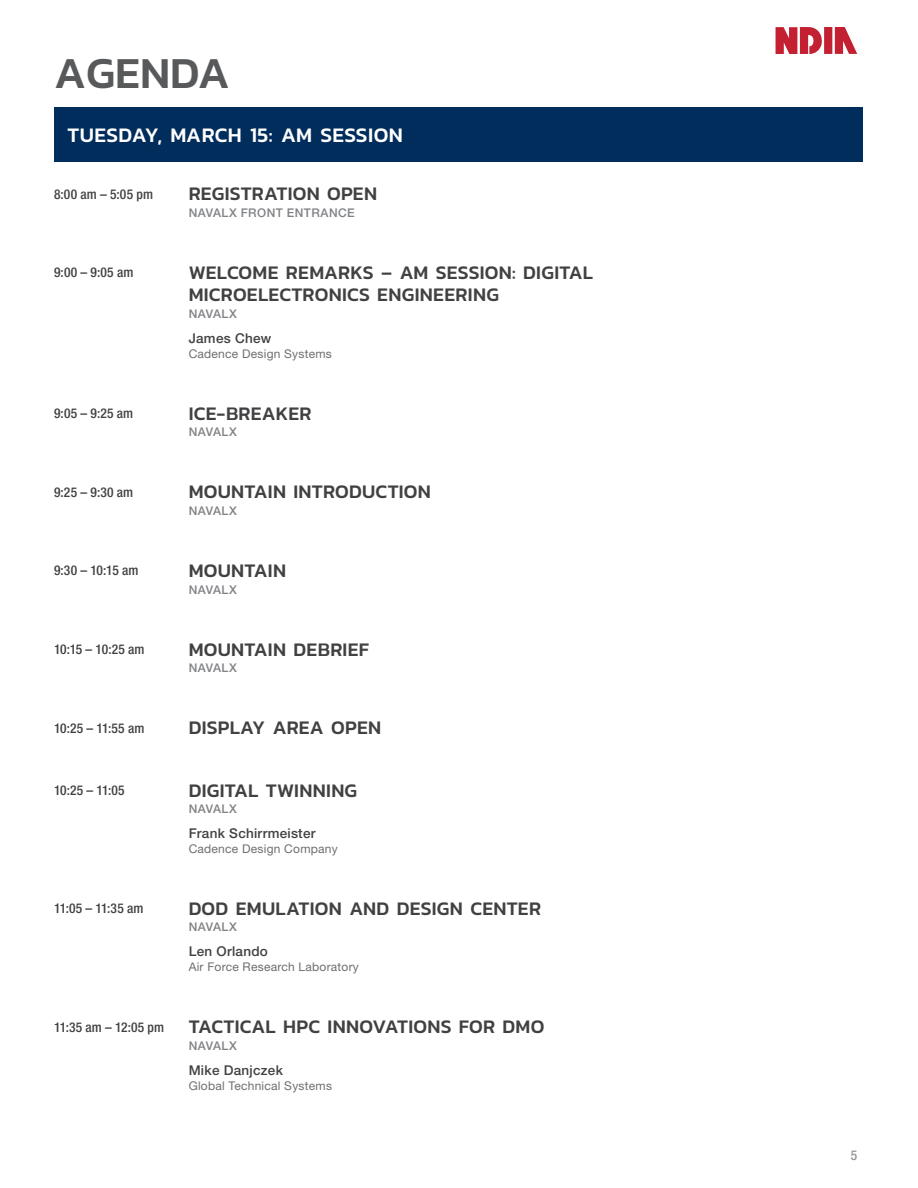
<style>
.page{position:relative;width:918px;height:1188px;background:#fff}
.page>*{position:absolute;margin:0;border:0;box-sizing:border-box;transform-origin:0 0}
.t1{font:500 45px "Kanit";color:#58595b}
.t2{font:500 21px "Kanit";letter-spacing:.02em;color:#fff}
.t3{font:500 19.5px/22.5px "Kanit";letter-spacing:.01em;color:#414042}
.t4{font:500 condensed 13.5px "Helvetica Neue LT Std";letter-spacing:.01em;color:#414042}
.t5{font:500 13.5px "Helvetica Neue LT Std";letter-spacing:.02em;color:#414042}
.t6{font:500 condensed 13.5px "Helvetica Neue LT Std";color:#939598}
.t7{font:12px "Helvetica Neue LT Std";letter-spacing:.02em;color:#6d6e71}
.t8{font:500 12px "Helvetica Neue LT Std";letter-spacing:.04em;color:#808285}
</style>
<div class="page">
<div style="left:824px;top:27px;width:8px;height:27px;background:#c32032"></div>
<svg style="left:835px;top:27px;width:22px;height:27px"></svg>
<svg style="left:776px;top:27px;width:46px;height:27px"></svg>
<div style="left:54px;top:107px;width:808px;height:55px;background:#002d5b"></div>
<h1 class="t1" style="left:54px;top:39px;width:177px">AGENDA</h1>
<p class="t2" style="left:68px;top:120px;width:337px">TUESDAY, MARCH 15: AM SESSION</p>
<p class="t4" style="left:54px;top:186px;width:101px">8:00 am – 5:05 pm</p>
<p class="t3" style="left:189px;top:182px;width:190px">REGISTRATION OPEN</p>
<p class="t8" style="left:189px;top:205px;width:168px">NAVALX FRONT ENTRANCE</p>
<p class="t4" style="left:54px;top:264px;width:81px">9:00 – 9:05 am</p>
<p class="t3" style="left:189px;top:261px;width:406px">WELCOME REMARKS – AM SESSION: DIGITAL<br>MICROELECTRONICS ENGINEERING</p>
<p class="t8" style="left:189px;top:306px;width:50px">NAVALX</p>
<p class="t5" style="left:189px;top:330px;width:84px">James Chew</p>
<p class="t7" style="left:189px;top:346px;width:145px">Cadence Design Systems</p>
<p class="t4" style="left:54px;top:405px;width:81px">9:05 – 9:25 am</p>
<p class="t3" style="left:189px;top:401px;width:124px">ICE-BREAKER</p>
<p class="t8" style="left:189px;top:425px;width:50px">NAVALX</p>
<p class="t4" style="left:54px;top:484px;width:81px">9:25 – 9:30 am</p>
<p class="t3" style="left:189px;top:480px;width:244px">MOUNTAIN INTRODUCTION</p>
<p class="t8" style="left:189px;top:504px;width:50px">NAVALX</p>
<p class="t4" style="left:54px;top:563px;width:86px">9:30 – 10:15 am</p>
<p class="t3" style="left:189px;top:559px;width:99px">MOUNTAIN</p>
<p class="t8" style="left:189px;top:582px;width:50px">NAVALX</p>
<p class="t4" style="left:54px;top:641px;width:92px">10:15 – 10:25 am</p>
<p class="t3" style="left:189px;top:637px;width:182px">MOUNTAIN DEBRIEF</p>
<p class="t8" style="left:189px;top:661px;width:50px">NAVALX</p>
<p class="t4" style="left:54px;top:720px;width:92px">10:25 – 11:55 am</p>
<p class="t3" style="left:189px;top:716px;width:194px">DISPLAY AREA OPEN</p>
<p class="t4" style="left:54px;top:782px;width:72px">10:25 – 11:05</p>
<p class="t3" style="left:189px;top:778px;width:170px">DIGITAL TWINNING</p>
<p class="t8" style="left:189px;top:802px;width:50px">NAVALX</p>
<p class="t5" style="left:189px;top:825px;width:128px">Frank Schirrmeister</p>
<p class="t7" style="left:189px;top:841px;width:151px">Cadence Design Company</p>
<p class="t4" style="left:54px;top:900px;width:91px">11:05 – 11:35 am</p>
<p class="t3" style="left:189px;top:897px;width:354px">DOD EMULATION AND DESIGN CENTER</p>
<p class="t8" style="left:189px;top:920px;width:50px">NAVALX</p>
<p class="t5" style="left:189px;top:943px;width:81px">Len Orlando</p>
<p class="t7" style="left:189px;top:960px;width:172px">Air Force Research Laboratory</p>
<p class="t4" style="left:54px;top:1019px;width:112px">11:35 am – 12:05 pm</p>
<p class="t3" style="left:189px;top:1015px;width:357px">TACTICAL HPC INNOVATIONS FOR DMO</p>
<p class="t8" style="left:189px;top:1038px;width:50px">NAVALX</p>
<p class="t5" style="left:189px;top:1062px;width:96px">Mike Danjczek</p>
<p class="t7" style="left:189px;top:1078px;width:145px">Global Technical Systems</p>
<p class="t6" style="left:851px;top:1147px;width:8px">5</p>
</div>
